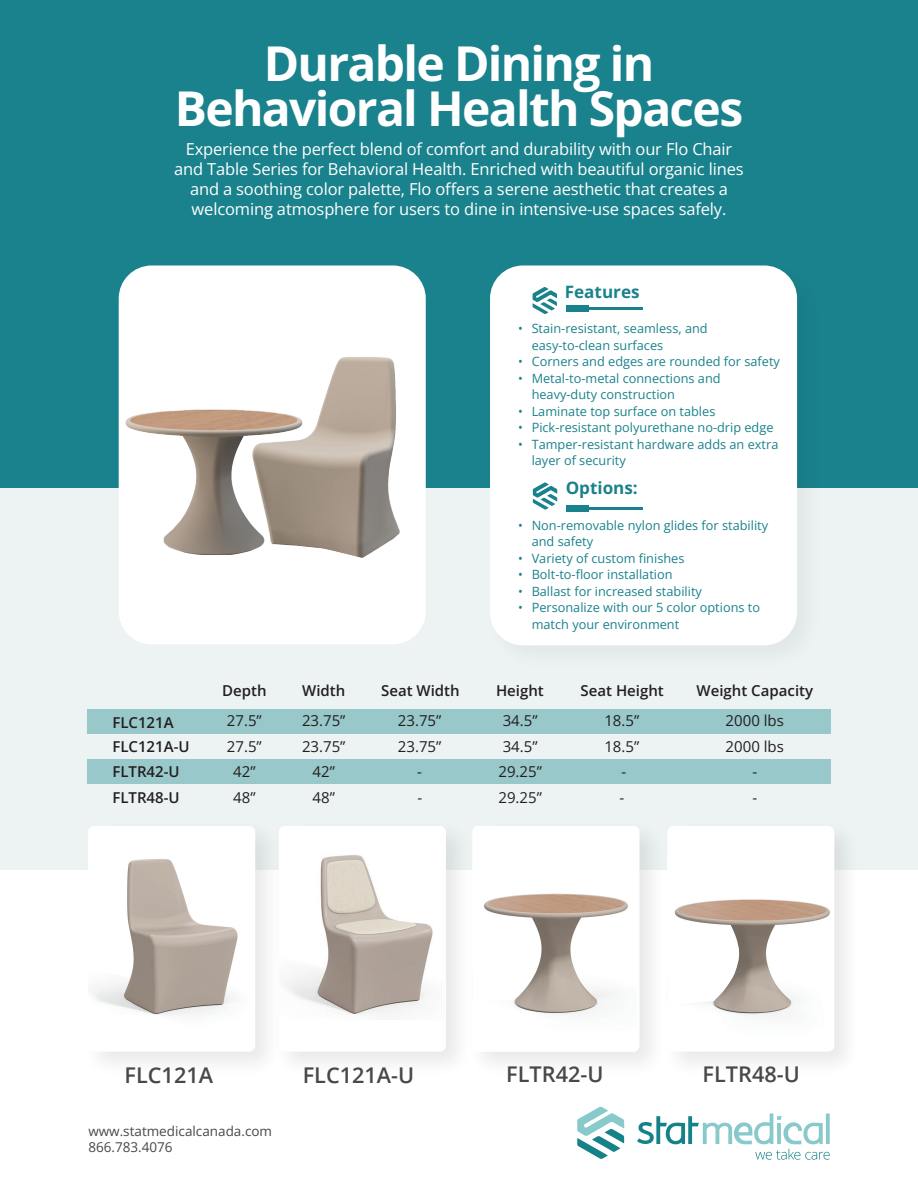
<style>
.page{position:relative;width:918px;height:1188px;background:#fff}
.page>*{position:absolute;margin:0;border:0;box-sizing:border-box;transform-origin:0 0}
.t1{font:700 48px/45px "Open Sans";letter-spacing:-.035em;color:#fff;text-align:center}
.t2{font:600 21.6px "Open Sans";color:#464946}
.t3{font:700 17.1px "Open Sans";color:#1a828c}
.t4{font:16.5px/19.8px "Open Sans";letter-spacing:-.01em;color:#fff;text-align:center}
.t5{font:15px/25.8px "Open Sans";color:#231f20;text-align:center}
.t6{font:600 15px/24px "Open Sans";color:#231f20}
.t7{font:13.5px/16.2px "Open Sans";color:#464946}
.t8{font:12.75px/16.5px "Open Sans";color:#1a828c}
</style>
<div class="page">
<div style="left:0;top:0;width:918px;height:491px;background:#1a828c"></div>
<div style="left:0;top:489px;width:918px;height:381px;background:#edf3f3"></div>
<div style="left:87px;top:709px;width:744px;height:25px;background:#99c8ca"></div>
<div style="left:87px;top:759px;width:744px;height:26px;background:#99c8ca"></div>
<div style="left:490px;top:265px;width:307px;height:380px;background:#fff;border-radius:33px"></div>
<svg style="left:533px;top:287px;width:24px;height:27px"></svg>
<div style="left:566px;top:305px;width:22px;height:7px;background:#1a828c"></div>
<hr style="left:566px;top:308px;width:77px;height:2px;background:#1a828c">
<svg style="left:533px;top:482px;width:24px;height:28px"></svg>
<div style="left:567px;top:505px;width:22px;height:7px;background:#1a828c"></div>
<hr style="left:567px;top:507px;width:76px;height:3px;background:#1a828c">
<svg style="left:577px;top:1107px;width:47px;height:52px"></svg>
<svg style="left:637px;top:1113px;width:193px;height:47px"></svg>
<div style="left:88px;top:826px;width:167px;height:226px;background:#fff;border-radius:6px"></div>
<div style="left:279px;top:826px;width:167px;height:226px;background:#fff;border-radius:6px"></div>
<img style="left:655px;top:826px;width:191px;height:237px">
<div style="left:667px;top:826px;width:167px;height:226px;background:#fff;border-radius:6px"></div>
<img style="left:83px;top:265px;width:389px;height:376px">
<img style="left:92px;top:859px;width:146px;height:157px">
<img style="left:281px;top:855px;width:152px;height:162px">
<img style="left:472px;top:826px;width:165px;height:226px">
<svg style="left:472px;top:957px;width:65px;height:45px"></svg>
<img style="left:674px;top:899px;width:156px;height:119px">
<svg style="left:674px;top:935px;width:65px;height:70px"></svg>
<h1 class="t1" style="left:175px;top:40px;width:570px">Durable Dining in<br>Behavioral Health Spaces</h1>
<p class="t4" style="left:174px;top:139px;width:571px">Experience the perfect blend of comfort and durability with our Flo Chair and Table Series for Behavioral Health. Enriched with beautiful organic lines and a soothing color palette, Flo offers a serene aesthetic that creates a welcoming atmosphere for users to dine in intensive-use spaces safely.</p>
<h3 class="t3" style="left:565px;top:280px;width:76px">Features</h3>
<p class="t8" style="left:532px;top:320px;width:178px;text-indent:-14px">• Stain-resistant, seamless, and easy-to-clean surfaces</p>
<p class="t8" style="left:518px;top:353px;width:263px">• Corners and edges are rounded for safety</p>
<p class="t8" style="left:532px;top:370px;width:191px;text-indent:-14px">• Metal-to-metal connections and heavy-duty construction</p>
<p class="t8" style="left:518px;top:403px;width:199px">• Laminate top surface on tables</p>
<p class="t8" style="left:518px;top:419px;width:257px">• Pick-resistant polyurethane no-drip edge</p>
<p class="t8" style="left:532px;top:436px;width:248px;text-indent:-14px">• Tamper-resistant hardware adds an extra layer of security</p>
<h3 class="t3" style="left:566px;top:476px;width:74px">Options:</h3>
<p class="t6" style="left:112px;top:710px;width:79px">FLC121A<br>FLC121A-U</p>
<p class="t6" style="left:112px;top:759px;width:69px;line-height:25.5px">FLTR42-U<br>FLTR48-U</p>
<p class="t6" style="left:222px;top:679px;width:46px">Depth</p>
<p class="t8" style="left:532px;top:517px;width:238px;text-indent:-14px">• Non-removable nylon glides for stability and safety</p>
<p class="t8" style="left:518px;top:550px;width:168px">• Variety of custom finishes</p>
<p class="t8" style="left:518px;top:566px;width:156px">• Bolt-to-floor installation</p>
<p class="t8" style="left:518px;top:583px;width:185px">• Ballast for increased stability</p>
<p class="t8" style="left:532px;top:599px;width:230px;text-indent:-14px">• Personalize with our 5 color options to match your environment</p>
<p class="t6" style="left:302px;top:679px;width:45px">Width</p>
<p class="t6" style="left:381px;top:679px;width:80px">Seat Width</p>
<p class="t6" style="left:496px;top:679px;width:49px">Height</p>
<p class="t6" style="left:581px;top:679px;width:85px">Seat Height</p>
<p class="t6" style="left:697px;top:679px;width:118px">Weight Capacity</p>
<p class="t5" style="left:227px;top:707px;width:36px">27.5”<br>27.5”<br>42”<br>48”</p>
<p class="t5" style="left:302px;top:707px;width:45px">23.75”</p>
<p class="t5" style="left:398px;top:707px;width:45px">23.75”</p>
<p class="t5" style="left:503px;top:707px;width:36px">34.5”</p>
<p class="t5" style="left:604px;top:707px;width:36px">18.5”</p>
<p class="t5" style="left:726px;top:707px;width:60px">2000 lbs</p>
<p class="t5" style="left:302px;top:733px;width:45px">23.75”</p>
<p class="t5" style="left:398px;top:733px;width:45px">23.75”</p>
<p class="t5" style="left:503px;top:733px;width:36px">34.5”</p>
<p class="t5" style="left:604px;top:733px;width:36px">18.5”</p>
<p class="t5" style="left:726px;top:733px;width:60px">2000 lbs</p>
<p class="t5" style="left:313px;top:759px;width:24px">42”</p>
<p class="t5" style="left:417px;top:759px;width:6px">-</p>
<p class="t5" style="left:498px;top:759px;width:45px">29.25”</p>
<p class="t5" style="left:621px;top:759px;width:6px">-</p>
<p class="t5" style="left:752px;top:759px;width:6px">-</p>
<p class="t5" style="left:313px;top:785px;width:24px">48”</p>
<p class="t5" style="left:418px;top:785px;width:6px">-</p>
<p class="t5" style="left:498px;top:785px;width:45px">29.25”</p>
<p class="t5" style="left:619px;top:785px;width:6px">-</p>
<p class="t5" style="left:752px;top:785px;width:6px">-</p>
<h2 class="t2" style="left:125px;top:1060px;width:90px">FLC121A</h2>
<h2 class="t2" style="left:303px;top:1060px;width:113px">FLC121A-U</h2>
<h2 class="t2" style="left:506px;top:1059px;width:99px">FLTR42-U</h2>
<h2 class="t2" style="left:703px;top:1059px;width:99px">FLTR48-U</h2>
<p class="t7" style="left:88px;top:1123px;width:185px">www.statmedicalcanada.com<br>866.783.4076</p>
</div>
